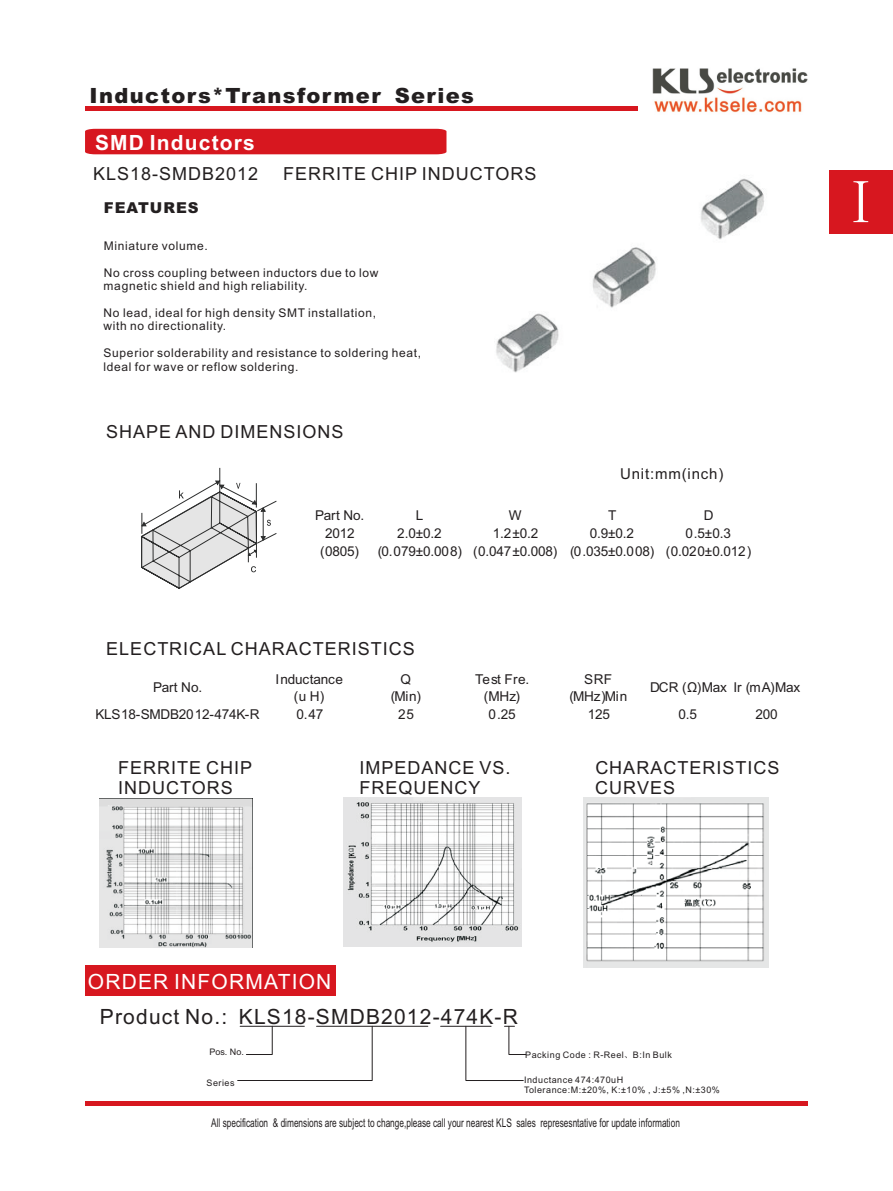
<style>
.page{position:relative;width:893px;height:1191px;background:#fff}
.page>*{position:absolute;margin:0;border:0;box-sizing:border-box;transform-origin:0 0}
.t1{font:54px "Sim Sun";color:#fff}
.t2{font:21px "Arial";letter-spacing:.055em;color:#231f20}
.t3{font:900 21px "Arial";letter-spacing:.065em;color:#231f20}
.t4{font:21px "Arial";letter-spacing:.055em;color:#fff}
.t5{font:700 21px "Arial";letter-spacing:.055em;color:#fff}
.t6{font:18px/20.1px "Arial";letter-spacing:.055em;color:#231f20}
.t7{font:15px "Arial";letter-spacing:.055em;color:#231f20}
.t8{font:900 15px "Arial";letter-spacing:.065em;color:#231f20}
.t9{font:13.65px/17.2px "Arial";letter-spacing:-.015em;color:#231f20;text-align:center}
.t10{font:13.5px "Arial";letter-spacing:-.015em;color:#231f20}
.t11{font:12px/13.4px "Arial";letter-spacing:.055em;color:#231f20}
.t12{font:12px "Arial";color:#231f20;scale:.69 1}
.t13{font:9px/10.1px "Arial";letter-spacing:.055em;color:#231f20}
.s1{font-family:"Sim Sun"}
</style>
<div class="page">
<img style="left:496px;top:178px;width:268px;height:195px">
<div style="left:85px;top:106px;width:553px;height:5px;background:#d7171f"></div>
<div style="left:829px;top:170px;width:63px;height:64px;background:#d7171f"></div>
<div style="left:85px;top:1101px;width:723px;height:5px;background:#d7171f"></div>
<div style="left:85px;top:129px;width:361px;height:25px;background:#d7171f"></div>
<div style="left:85px;top:965px;width:251px;height:31px;background:#d7171f"></div>
<hr style="left:317px;top:1026px;width:111px;height:1px;background:#231f20">
<svg style="left:239px;top:1026px;width:133px;height:54px"></svg>
<hr style="left:441px;top:1026px;width:50px;height:1px;background:#231f20">
<svg style="left:466px;top:1026px;width:60px;height:54px"></svg>
<img style="left:652px;top:68px;width:156px;height:45px">
<svg style="left:141px;top:467px;width:136px;height:122px"></svg>
<img style="left:99px;top:799px;width:154px;height:148px">
<img style="left:344px;top:797px;width:178px;height:149px">
<img style="left:584px;top:797px;width:184px;height:170px">
<h2 class="t3" style="left:89px;top:88px;width:386px">Inductors*Transformer Series</h2>
<h2 class="t5" style="left:95px;top:134px;width:161px">SMD Inductors</h2>
<h3 class="t6" style="left:93px;top:165px;width:167px">KLS18-SMDB2012</h3>
<h3 class="t6" style="left:283px;top:165px;width:255px">FERRITE CHIP INDUCTORS</h3>
<p class="t8" style="left:104px;top:202px;width:97px">FEATURES</p>
<p class="t11" style="left:104px;top:240px;width:106px">Miniature volume.</p>
<p class="t11" style="left:104px;top:267px;width:276px">No cross coupling between inductors due to low magnetic shield and high reliability.</p>
<p class="t11" style="left:104px;top:307px;width:274px">No lead, ideal for high density SMT installation, with no directionality.</p>
<p class="t11" style="left:104px;top:347px;width:319px">Superior solderability and resistance to soldering heat, ldeal for wave or reflow soldering.</p>
<h3 class="t6" style="left:106px;top:424px;width:239px">SHAPE AND DIMENSIONS</h3>
<p class="t7" style="left:620px;top:468px;width:105px">Unit:mm(inch)</p>
<p class="t10" style="left:315px;top:510px;width:51px">Part No.</p>
<p class="t10" style="left:416px;top:510px;width:9px">L</p>
<p class="t10" style="left:509px;top:510px;width:14px">W</p>
<p class="t10" style="left:608px;top:510px;width:10px">T</p>
<p class="t10" style="left:704px;top:510px;width:11px">D</p>
<p class="t10" style="left:325px;top:528px;width:31px">2012</p>
<p class="t10" style="left:397px;top:528px;width:46px">2.0±0.2</p>
<p class="t10" style="left:493px;top:528px;width:47px">1.2±0.2</p>
<p class="t10" style="left:590px;top:528px;width:46px">0.9±0.2</p>
<p class="t10" style="left:685px;top:528px;width:47px">0.5±0.3</p>
<p class="t10" style="left:320px;top:546px;width:40px">(0805)</p>
<p class="t10" style="left:378px;top:546px;width:375px">(0.079±0.008) (0.047±0.008) (0.035±0.008) (0.020±0.012)</p>
<h3 class="t6" style="left:106px;top:640px;width:310px">ELECTRICAL CHARACTERISTICS</h3>
<p class="t9" style="left:153px;top:680px;width:51px">Part No.</p>
<p class="t9" style="left:276px;top:671px;width:69px">Inductance (u H)</p>
<p class="t9" style="left:391px;top:671px;width:32px">Q (Min)</p>
<p class="t9" style="left:475px;top:671px;width:55px">Test Fre. (MHz)</p>
<p class="t9" style="left:569px;top:671px;width:59px">SRF (MHz)Min</p>
<p class="t9" style="left:650px;top:680px;width:152px">DCR (Ω)Max Ir (mA)Max</p>
<p class="t9" style="left:96px;top:707px;width:166px">KLS18-SMDB2012-474K-R</p>
<p class="t9" style="left:296px;top:707px;width:29px">0.47</p>
<p class="t9" style="left:398px;top:707px;width:18px">25</p>
<p class="t9" style="left:489px;top:707px;width:29px">0.25</p>
<p class="t9" style="left:588px;top:707px;width:24px">125</p>
<p class="t9" style="left:678px;top:707px;width:20px">0.5</p>
<p class="t9" style="left:756px;top:707px;width:24px">200</p>
<h3 class="t6" style="left:118px;top:759px;width:136px">FERRITE CHIP<br>INDUCTORS</h3>
<h3 class="t6" style="left:359px;top:759px;width:153px">IMPEDANCE VS.<br>FREQUENCY</h3>
<h3 class="t6" style="left:595px;top:759px;width:186px">CHARACTERISTICS<br>CURVES</h3>
<h1 class="t1" style="left:834px;top:174px;width:55px">Ⅰ</h1>
<h2 class="t4" style="left:88px;top:973px;width:245px">ORDER INFORMATION</h2>
<h2 class="t2" style="left:100px;top:1008px;width:419px">Product No.: KLS18-SMDB2012-474K-R</h2>
<p class="t13" style="left:209px;top:1047px;width:36px">Pos. No.</p>
<p class="t13" style="left:525px;top:1050px;width:148px">Packing Code : R-Reel<span class="s1">、</span>B:In Bulk</p>
<p class="t13" style="left:207px;top:1078px;width:30px">Series</p>
<p class="t13" style="left:524px;top:1075px;width:197px">Inductance 474:470uH<br>Tolerance:M:±20%, K:±10% , J:±5% ,N:±30%</p>
<p class="t12" style="left:211px;top:1118px;width:681px">All specification &amp; dimensions are subject to change,please call your nearest KLS sales represesntative for update information</p>
</div>
